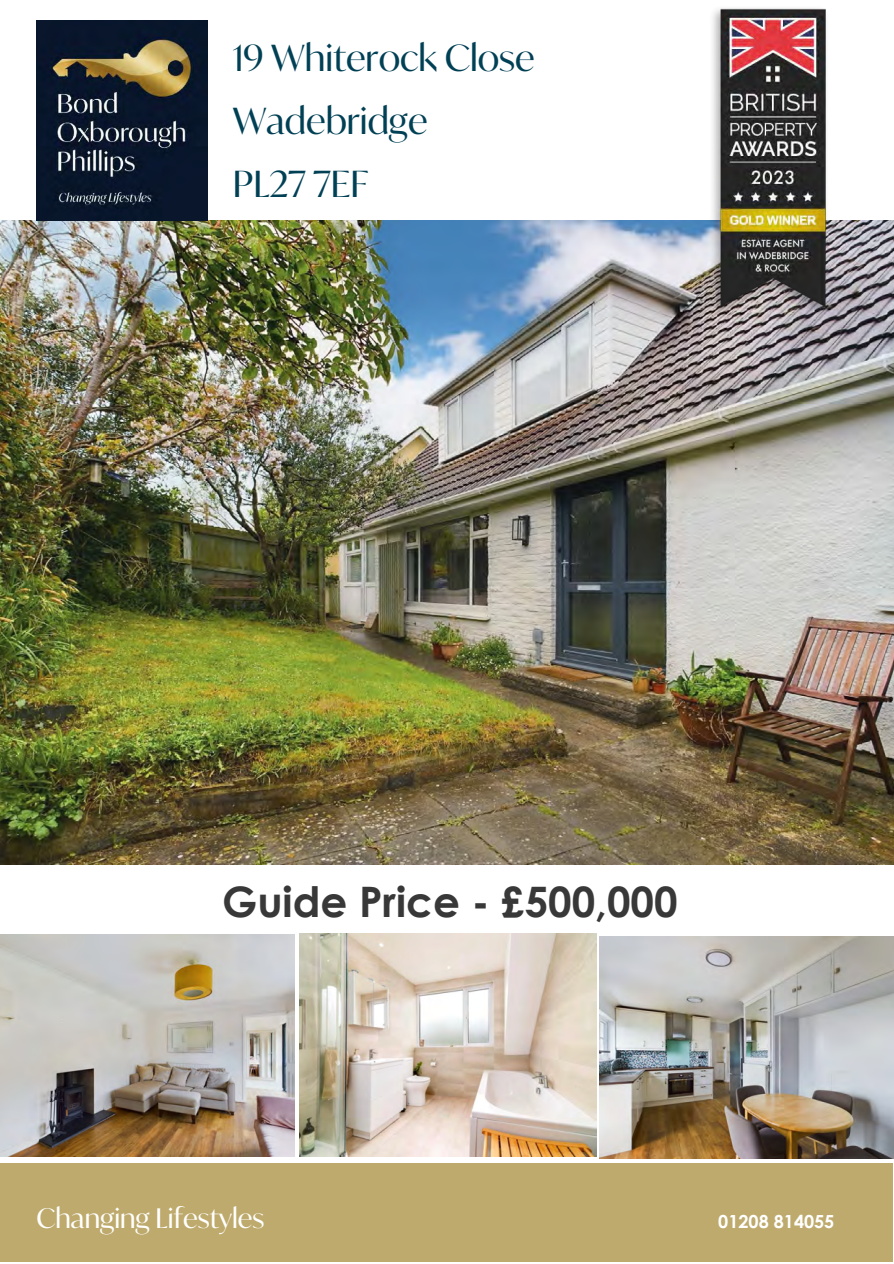
<style>
.page{position:relative;width:894px;height:1264px;background:#fff}
.page>*{position:absolute;margin:0;border:0;box-sizing:border-box;transform-origin:0 0}
.t1{font:700 42px "Century Gothic";color:#383838}
.t2{font:36px/63px "Ivy Mode";color:#004055}
.t3{font:27px "Ivy Mode";color:#fff}
.t4{font:700 18px "Century Gothic";color:#fff}
</style>
<div class="page">
<img style="left:0;top:934px;width:294px;height:222px">
<img style="left:300px;top:933px;width:296px;height:223px">
<img style="left:599px;top:936px;width:294px;height:222px">
<img style="left:0;top:220px;width:893px;height:645px">
<div style="left:0;top:1163px;width:892px;height:98px;background:#beaa6c"></div>
<img style="left:36px;top:21px;width:171px;height:200px">
<img style="left:705px;top:8px;width:127px;height:314px">
<p class="t2" style="left:233px;top:26px;width:303px">19 Whiterock Close<br>Wadebridge<br>PL27 7EF</p>
<p class="t1" style="left:222px;top:870px;width:457px">Guide Price - £500,000</p>
<p class="t3" style="left:36px;top:1200px;width:229px">Changing Lifestyles</p>
<p class="t4" style="left:718px;top:1208px;width:118px">01208 814055</p>
</div>
